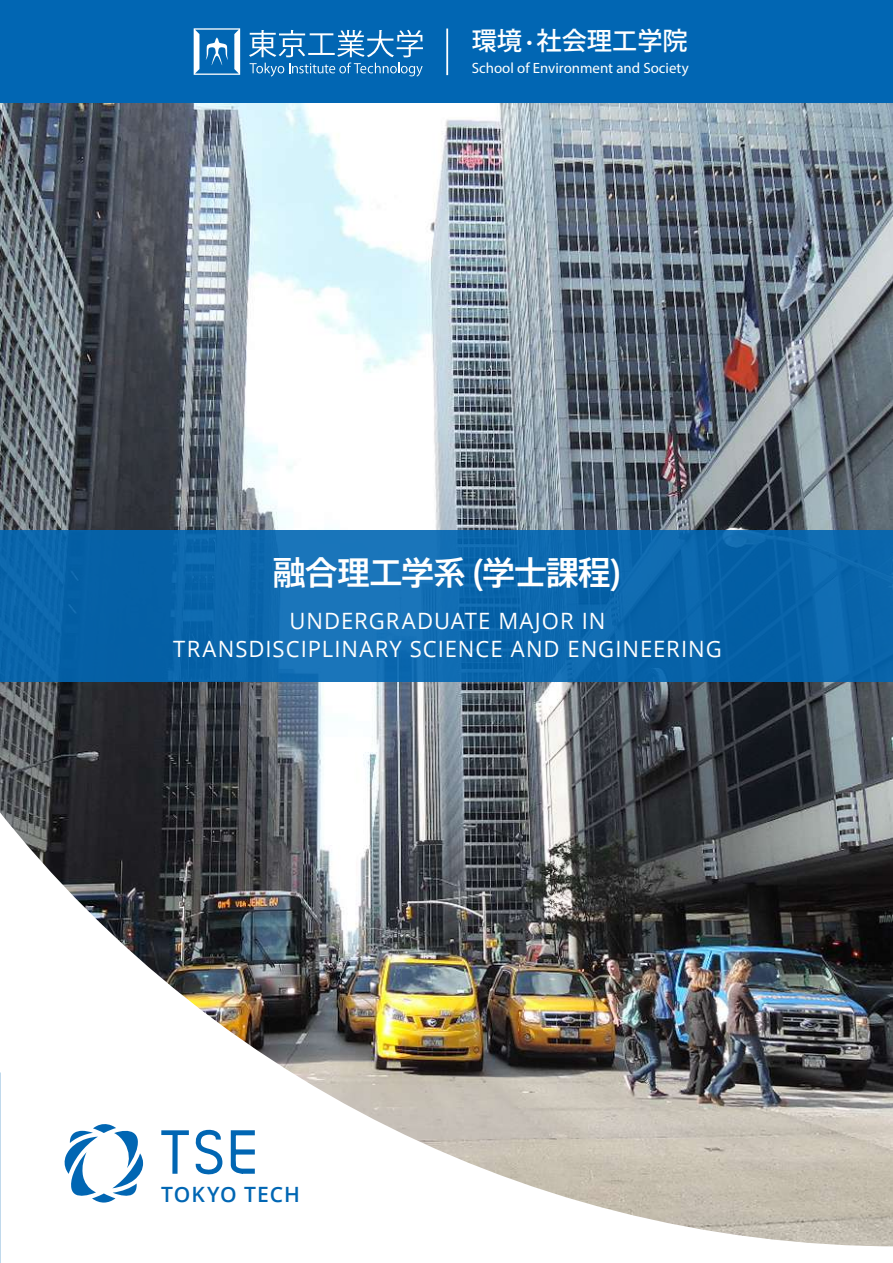
<style>
.page{position:relative;width:893px;height:1263px;background:#fff}
.page>*{position:absolute;margin:0;border:0;box-sizing:border-box;transform-origin:0 0}
.t1{font:58.95px "Dekar";color:#0166b3}
.t2{font:500 33px "Axis Std";letter-spacing:-.03em;color:#fff}
.t3{font:500 25.2px "Koz Go Pr 6 N";color:#fff}
.t4{font:22.5px/28.5px "Open Sans";letter-spacing:.045em;color:#fff;text-align:center}
.t5{font:600 21px "Open Sans";letter-spacing:.045em;color:#0166b3}
.t6{font:14.85px "Myriad Pro";color:#fff}
.s1{font-size:18.75px}
</style>
<div class="page">
<img style="left:0;top:102px;width:893px;height:647px">
<div style="left:0;top:0;width:893px;height:102px;background:#0166b3"></div>
<svg style="left:249px;top:30px;width:174px;height:27px"></svg>
<svg style="left:250px;top:63px;width:173px;height:14px"></svg>
<svg style="left:194px;top:28px;width:46px;height:47px"></svg>
<hr style="left:446px;top:29px;width:2px;height:46px;background:#fff">
<img style="left:0;top:749px;width:893px;height:514px">
<svg style="left:65px;top:1123px;width:78px;height:80px"></svg>
<svg style="left:160px;top:1129px;width:63px;height:47px"></svg>
<svg style="left:230px;top:1129px;width:26px;height:46px"></svg>
<div style="left:0;top:530px;width:893px;height:152px;background:linear-gradient(to right,#0d68ae,#0b66ac)"></div>
<p class="t3" style="left:472px;top:27px;width:217px">環境<span class="s1">・</span>社会理工学院</p>
<p class="t6" style="left:472px;top:59px;width:218px">School of Environment and Society</p>
<h2 class="t2" style="left:273px;top:548px;width:351px">融合理工学系 (学士課程)</h2>
<p class="t4" style="left:173px;top:606px;width:550px">UNDERGRADUATE MAJOR IN<br>TRANSDISCIPLINARY SCIENCE AND ENGINEERING</p>
<h1 class="t1" style="left:161px;top:1123px;width:97px">TSE</h1>
<p class="t5" style="left:161px;top:1180px;width:140px">TOKYO TECH</p>
</div>
